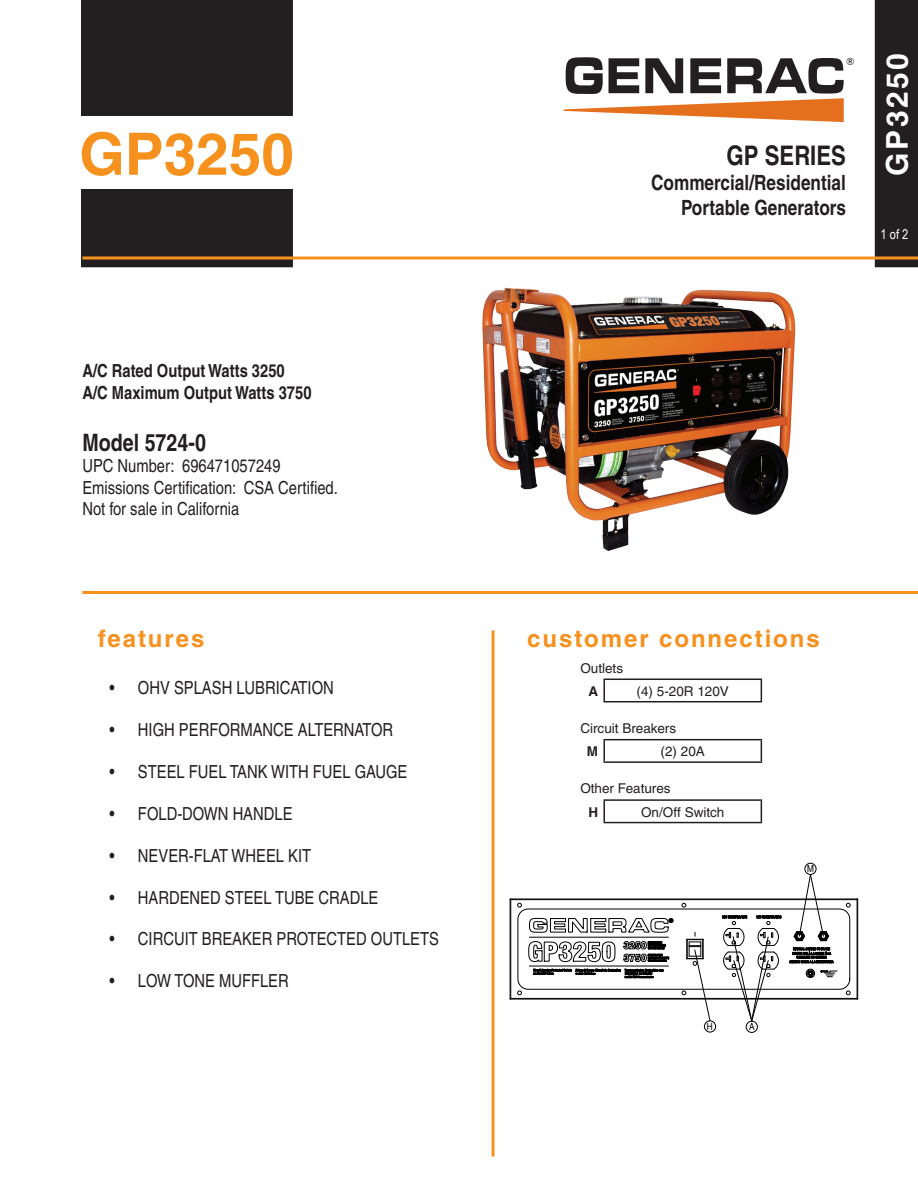
<style>
.page{position:relative;width:918px;height:1188px;background:#fff}
.page>*{position:absolute;margin:0;border:0;box-sizing:border-box;transform-origin:0 0}
.t1{font:700 58.5px "Helvetica";color:#f6911e}
.t2{font:700 30px "Helvetica";letter-spacing:.08em;color:#fff}
.t3{font:700 condensed 27px "Helvetica";color:#231f20}
.t4{font:700 24px "Helvetica";letter-spacing:.08em;color:#f6911e}
.t5{font:700 condensed 24px "Helvetica";color:#231f20}
.t6{font:700 condensed 21px "Helvetica";color:#231f20}
.t7{font:condensed 18px/21.6px "Helvetica";color:#231f20}
.t8{font:700 condensed 18px "Helvetica";color:#231f20}
.t9{font:13.5px "Helvetica";color:#231f20}
.t10{font:13.5px "Arial Narrow";color:#fff}
.t11{font:700 13.5px "Helvetica";color:#231f20}
.t12{font:10.05px "Swiss 721 BT";color:#231f20}
</style>
<div class="page">
<div style="left:875px;top:0;width:43px;height:267px;background:#231f20"></div>
<div style="left:82px;top:190px;width:210px;height:77px;background:#231f20"></div>
<div style="left:81px;top:189px;width:212px;height:78px;border:2px solid #231f20"></div>
<div style="left:81px;top:0;width:212px;height:116px;background:#231f20"></div>
<svg style="left:82px;top:256px;width:836px;height:4px;background:#e79b44"></svg>
<hr style="left:492px;top:630px;width:3px;height:526px;background:#f6911e">
<div style="left:518px;top:909px;width:332px;height:80px;border:1px solid #000;border-radius:10px"></div>
<svg style="left:682px;top:903px;width:4px;height:4px"></svg>
<hr style="left:510px;top:999px;width:348px;height:1px;background:#000">
<hr style="left:511px;top:998px;width:346px;height:1px;background:#000">
<hr style="left:510px;top:899px;width:348px;height:1px;background:#000">
<hr style="left:510px;top:900px;width:1px;height:98px;background:#000">
<svg style="left:517px;top:991px;width:5px;height:4px"></svg>
<hr style="left:529px;top:937px;width:139px;height:1px;background:#000">
<svg style="left:517px;top:903px;width:5px;height:4px"></svg>
<svg style="left:528px;top:941px;width:141px;height:38px"></svg>
<svg style="left:529px;top:918px;width:144px;height:15px"></svg>
<hr style="left:857px;top:899px;width:1px;height:100px;background:#000">
<svg style="left:846px;top:991px;width:4px;height:4px"></svg>
<div style="left:806px;top:969px;width:9px;height:9px;border:1px solid #000;border-radius:50%"></div>
<svg style="left:846px;top:903px;width:4px;height:4px"></svg>
<div style="left:704px;top:1021px;width:12px;height:11px;border:1px solid #000;border-radius:50%"></div>
<div style="left:746px;top:1021px;width:12px;height:12px;border:1px solid #000;border-radius:50%"></div>
<div style="left:805px;top:863px;width:11px;height:12px;border:1px solid #000;border-radius:50%"></div>
<hr style="left:603px;top:679px;width:159px;height:1px;background:#231f20">
<hr style="left:603px;top:680px;width:2px;height:21px;background:#231f20">
<svg style="left:761px;top:680px;width:1px;height:21px"></svg>
<hr style="left:603px;top:701px;width:159px;height:1px;background:#231f20">
<hr style="left:603px;top:739px;width:159px;height:1px;background:#231f20">
<hr style="left:603px;top:740px;width:2px;height:21px;background:#231f20">
<svg style="left:761px;top:740px;width:1px;height:21px"></svg>
<hr style="left:603px;top:761px;width:159px;height:2px;background:#231f20">
<hr style="left:603px;top:799px;width:159px;height:2px;background:#231f20">
<hr style="left:603px;top:801px;width:2px;height:21px;background:#231f20">
<svg style="left:761px;top:801px;width:1px;height:21px"></svg>
<hr style="left:603px;top:822px;width:159px;height:1px;background:#231f20">
<svg style="left:564px;top:57px;width:280px;height:65px"></svg>
<img style="left:482px;top:288px;width:314px;height:263px">
<hr style="left:82px;top:591px;width:836px;height:3px;background:#f6911e">
<svg style="left:682px;top:932px;width:30px;height:98px"></svg>
<svg style="left:722px;top:915px;width:60px;height:115px"></svg>
<svg style="left:790px;top:865px;width:47px;height:112px"></svg>
<p class="t1" style="left:79px;top:118px;width:216px">GP3250</p>
<p class="t12" style="left:846px;top:56px;width:10px">®</p>
<p class="t3" style="left:727px;top:139px;width:121px">GP SERIES</p>
<p class="t6" style="left:651px;top:170px;width:196px">Commercial/Residential</p>
<p class="t6" style="left:681px;top:195px;width:166px">Portable Generators</p>
<p class="t2" style="left:879px;top:176px;width:124px;rotate:-90deg">GP3250</p>
<p class="t10" style="left:881px;top:224px;width:29px">1 of 2</p>
<p class="t8" style="left:82px;top:360px;width:204px">A/C Rated Output Watts 3250</p>
<p class="t8" style="left:82px;top:382px;width:231px">A/C Maximum Output Watts 3750</p>
<p class="t5" style="left:82px;top:427px;width:125px">Model 5724-0</p>
<p class="t7" style="left:82px;top:455px;width:200px">UPC NUMBER: 696471057249</p>
<p class="t7" style="left:82px;top:477px;width:257px">EMISSIONS CERTIFICATION: CSA CERTIFIED.<br>NOT FOR SALE IN CALIFORNIA</p>
<p class="t4" style="left:98px;top:624px;width:108px">features</p>
<p class="t4" style="left:527px;top:624px;width:294px">customer connections</p>
<p class="t9" style="left:580px;top:660px;width:44px">Outlets</p>
<p class="t11" style="left:588px;top:683px;width:11px">A</p>
<p class="t9" style="left:637px;top:683px;width:94px">(4) 5-20R 120V</p>
<p class="t9" style="left:580px;top:720px;width:97px">Circuit Breakers</p>
<p class="t11" style="left:587px;top:743px;width:13px">M</p>
<p class="t9" style="left:661px;top:744px;width:46px">(2) 20A</p>
<p class="t9" style="left:580px;top:781px;width:92px">Other Features</p>
<p class="t11" style="left:588px;top:804px;width:11px">H</p>
<p class="t9" style="left:641px;top:804px;width:85px">On/Off Switch</p>
<p class="t7" style="left:110px;top:677px;width:226px">• OHV SPLASH LUBRICATION</p>
<p class="t7" style="left:110px;top:719px;width:285px">• HIGH PERFORMANCE ALTERNATOR</p>
<p class="t7" style="left:110px;top:761px;width:299px">• STEEL FUEL TANK WITH FUEL GAUGE</p>
<p class="t7" style="left:110px;top:803px;width:185px">• FOLD-DOWN HANDLE</p>
<p class="t7" style="left:110px;top:845px;width:203px">• N EVER-FLAT WH EEL KIT</p>
<p class="t7" style="left:110px;top:886px;width:270px">• HARDENED STEEL TUBE CRADLE</p>
<p class="t7" style="left:110px;top:928px;width:331px">• CIRCUIT BREAKER PROTECTED OUTLETS</p>
<p class="t7" style="left:110px;top:970px;width:181px">• LOW TONE MUFFLER</p>
</div>
